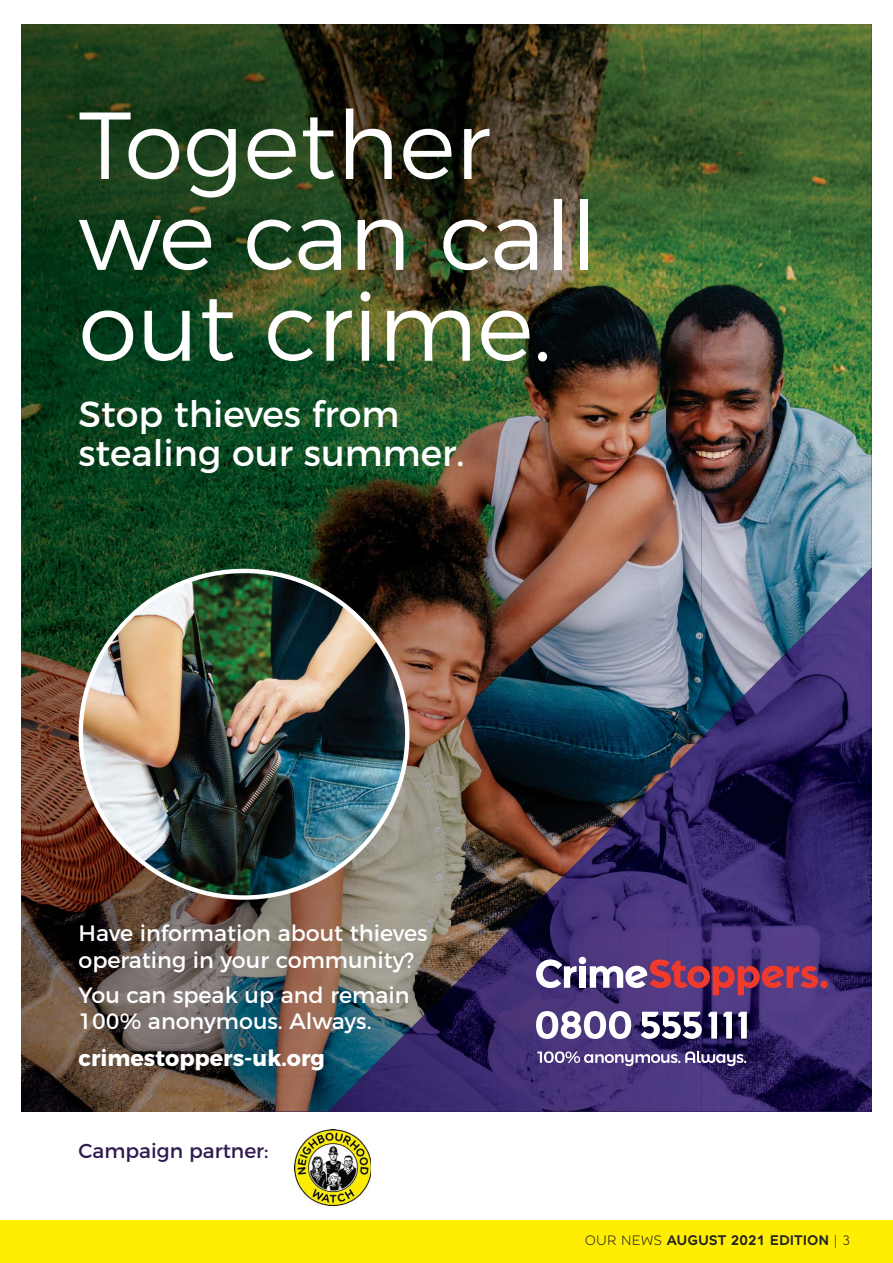
<style>
.page{position:relative;width:893px;height:1263px;background:#fff}
.page>*{position:absolute;margin:0;border:0;box-sizing:border-box;transform-origin:0 0}
.t1{font:300 94.95px/90.9px "Montserrat";color:#fff}
.t2{font:36.3px/38.4px "Montserrat";color:#fff}
.t3{font:22.2px/26.7px "Montserrat";color:#fff}
.t4{font:700 22.2px "Montserrat";color:#fff}
.t5{font:20.25px "Montserrat";color:#311b51}
.t6{font:600 13.5px "Alleyn";color:#222221}
.s1{font-weight:400}
</style>
<div class="page">
<div style="left:0;top:1220px;width:893px;height:43px;background:#fe0"></div>
<img style="left:701px;top:24px;width:171px;height:680px">
<img style="left:21px;top:24px;width:644px;height:652px">
<img style="left:665px;top:24px;width:36px;height:747px">
<img style="left:21px;top:676px;width:430px;height:218px">
<img style="left:451px;top:676px;width:179px;height:182px">
<img style="left:630px;top:676px;width:36px;height:129px">
<img style="left:451px;top:858px;width:107px;height:72px">
<img style="left:558px;top:858px;width:7px;height:15px">
<img style="left:21px;top:894px;width:215px;height:217px">
<img style="left:236px;top:894px;width:179px;height:181px">
<img style="left:415px;top:894px;width:36px;height:115px">
<img style="left:451px;top:930px;width:46px;height:36px">
<img style="left:451px;top:966px;width:12px;height:9px">
<img style="left:236px;top:1075px;width:125px;height:36px">
<img style="left:803px;top:567px;width:69px;height:544px">
<img style="left:769px;top:635px;width:35px;height:476px">
<img style="left:735px;top:670px;width:35px;height:441px">
<img style="left:701px;top:704px;width:35px;height:407px">
<img style="left:667px;top:738px;width:34px;height:373px">
<img style="left:633px;top:771px;width:35px;height:340px">
<img style="left:599px;top:805px;width:35px;height:306px">
<img style="left:565px;top:839px;width:35px;height:272px">
<img style="left:531px;top:873px;width:35px;height:238px">
<img style="left:497px;top:907px;width:35px;height:204px">
<img style="left:463px;top:941px;width:35px;height:170px">
<img style="left:429px;top:975px;width:35px;height:136px">
<img style="left:395px;top:1009px;width:35px;height:102px">
<img style="left:361px;top:1043px;width:35px;height:68px">
<img style="left:328px;top:1077px;width:34px;height:34px">
<img style="left:81px;top:571px;width:326px;height:326px;border-radius:163px">
<svg style="left:536px;top:1011px;width:95px;height:28px"></svg>
<svg style="left:641px;top:1012px;width:61px;height:27px"></svg>
<svg style="left:708px;top:1012px;width:9px;height:26px"></svg>
<svg style="left:723px;top:1012px;width:9px;height:26px"></svg>
<svg style="left:738px;top:1012px;width:9px;height:26px"></svg>
<svg style="left:537px;top:1051px;width:209px;height:15px"></svg>
<svg style="left:536px;top:957px;width:292px;height:38px;background:#844f79"></svg>
<img style="left:295px;top:1129px;width:76px;height:76px">
<h1 class="t1" style="left:79px;top:92px;width:520px">Together we can call out crime.</h1>
<h2 class="t2" style="left:79px;top:392px;width:387px">Stop thieves from stealing our summer.</h2>
<p class="t3" style="left:79px;top:918px;width:350px">Have information about thieves operating in your community?</p>
<p class="t3" style="left:79px;top:980px;width:332px">You can speak up and remain<br>100% anonymous. Always.</p>
<p class="t4" style="left:79px;top:1040px;width:248px">crimestoppers-uk.org</p>
<p class="t5" style="left:79px;top:1134px;width:192px">Campaign partner:</p>
<p class="t6" style="left:585px;top:1232px;width:267px"><span class="s1">OUR NEWS</span> AUGUST 2021 EDITION <span class="s1">| 3</span></p>
</div>
